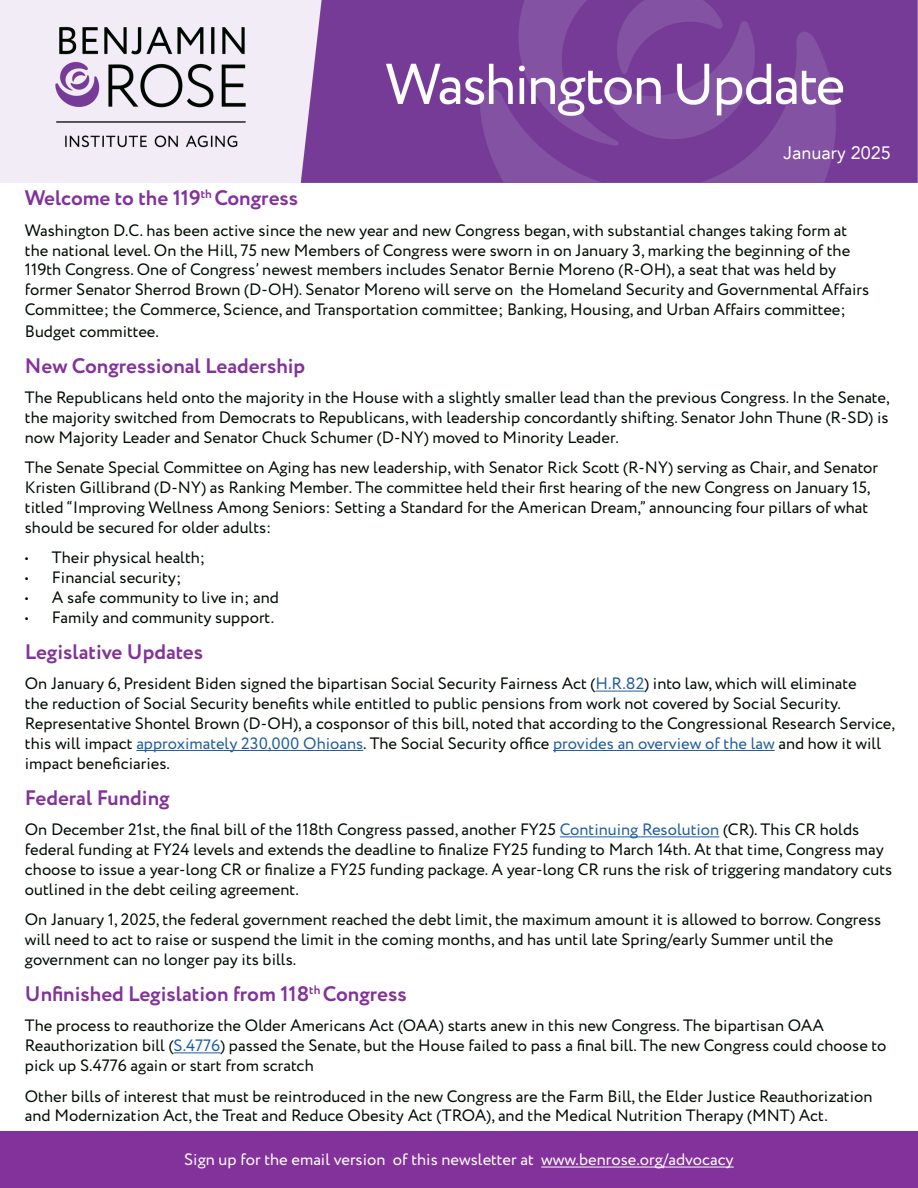
<style>
.page{position:relative;width:918px;height:1188px;background:#fff}
.page>*{position:absolute;margin:0;border:0;box-sizing:border-box;transform-origin:0 0}
.t1{font:700 21px "Circe";color:#84329b}
.t2{font:18px "Avenir LT";color:#fff}
.t3{font:16.5px/19.8px "Circe";color:#010c03}
.t4{font:16.5px "Circe";color:#fff}
.s1{color:#215e9e}
</style>
<div class="page">
<img style="left:0;top:0;width:918px;height:182px">
<hr style="left:595px;top:691px;width:49px;height:1px;background:#215e9e">
<hr style="left:136px;top:750px;width:227px;height:1px;background:#215e9e">
<hr style="left:553px;top:750px;width:222px;height:1px;background:#215e9e">
<hr style="left:560px;top:836px;width:159px;height:1px;background:#215e9e">
<hr style="left:174px;top:1052px;width:46px;height:1px;background:#215e9e">
<div style="left:0;top:1132px;width:918px;height:56px;background:#84329b"></div>
<hr style="left:541px;top:1167px;width:193px;height:1px;background:#fff">
<p class="t2" style="left:784px;top:143px;width:109px">January 2025</p>
<p class="t1" style="left:25px;top:184px;width:275px">Welcome to the 119<sup>th</sup> Congress</p>
<p class="t3" style="left:25px;top:221px;width:846px">Washington D.C. has been active since the new year and new Congress began, with substantial changes taking form at the national level. On the Hill, 75 new Members of Congress were sworn in on January 3, marking the beginning of the 119th Congress. One of Congress’ newest members includes Senator Bernie Moreno (R-OH), a seat that was held by former Senator Sherrod Brown (D-OH). Senator Moreno will serve on the Homeland Security and Governmental Affairs Committee; the Commerce, Science, and Transportation committee; Banking, Housing, and Urban Affairs committee;</p>
<p class="t3" style="left:25px;top:322px;width:136px">Budget committee.</p>
<p class="t1" style="left:25px;top:351px;width:282px">New Congressional Leadership</p>
<p class="t3" style="left:25px;top:388px;width:866px;text-align:justify">The Republicans held onto the majority in the House with a slightly smaller lead than the previous Congress. In the Senate, the majority switched from Democrats to Republicans, with leadership concordantly shifting. Senator John Thune (R-SD) is now Majority Leader and Senator Chuck Schumer (D-NY) moved to Minority Leader.</p>
<p class="t3" style="left:25px;top:458px;width:855px">The Senate Special Committee on Aging has new leadership, with Senator Rick Scott (R-NY) serving as Chair, and Senator Kristen Gillibrand (D-NY) as Ranking Member. The committee held their first hearing of the new Congress on January 15, titled “Improving Wellness Among Seniors: Setting a Standard for the American Dream,” announcing four pillars of what should be secured for older adults:</p>
<p class="t3" style="left:25px;top:548px;width:182px">• Their physical health;</p>
<p class="t3" style="left:25px;top:568px;width:158px">• Financial security;</p>
<p class="t3" style="left:25px;top:588px;width:255px">• A safe community to live in; and</p>
<p class="t3" style="left:25px;top:608px;width:251px">• Family and community support.</p>
<p class="t1" style="left:25px;top:638px;width:180px">Legislative Updates</p>
<p class="t3" style="left:25px;top:674px;width:872px">On January 6, President Biden signed the bipartisan Social Security Fairness Act (<span class="s1">H.R.82</span>) into law, which will eliminate<br>the reduction of Social Security benefits while entitled to public pensions from work not covered by Social Security.<br>Representative Shontel Brown (D-OH), a cosponsor of this bill, noted that according to the Congressional Research Service, this will impact <span class="s1">approximately 230,000 Ohioans</span>. The Social Security office <span class="s1">provides an overview of the law</span> and how it will impact beneficiaries.</p>
<p class="t1" style="left:25px;top:783px;width:146px">Federal Funding</p>
<p class="t3" style="left:25px;top:820px;width:869px">On December 21st, the final bill of the 118th Congress passed, another FY25 <span class="s1">Continuing Resolution</span> (CR). This CR holds federal funding at FY24 levels and extends the deadline to finalize FY25 funding to March 14th. At that time, Congress may choose to issue a year-long CR or finalize a FY25 funding package. A year-long CR runs the risk of triggering mandatory cuts outlined in the debt ceiling agreement.</p>
<p class="t3" style="left:25px;top:910px;width:858px">On January 1, 2025, the federal government reached the debt limit, the maximum amount it is allowed to borrow. Congress will need to act to raise or suspend the limit in the coming months, and has until late Spring/early Summer until the government can no longer pay its bills.</p>
<p class="t1" style="left:25px;top:980px;width:383px">Unfinished Legislation from 118<sup>th</sup> Congress</p>
<p class="t3" style="left:25px;top:1016px;width:863px">The process to reauthorize the Older Americans Act (OAA) starts anew in this new Congress. The bipartisan OAA<br>Reauthorization bill (<span class="s1">S.4776</span>) passed the Senate, but the House failed to pass a final bill. The new Congress could choose to pick up S.4776 again or start from scratch</p>
<p class="t3" style="left:25px;top:1087px;width:849px">Other bills of interest that must be reintroduced in the new Congress are the Farm Bill, the Elder Justice Reauthorization and Modernization Act, the Treat and Reduce Obesity Act (TROA), and the Medical Nutrition Therapy (MNT) Act.</p>
<p class="t4" style="left:184px;top:1149px;width:551px">Sign up for the email version of this newsletter at www.benrose.org/advocacy</p>
</div>
